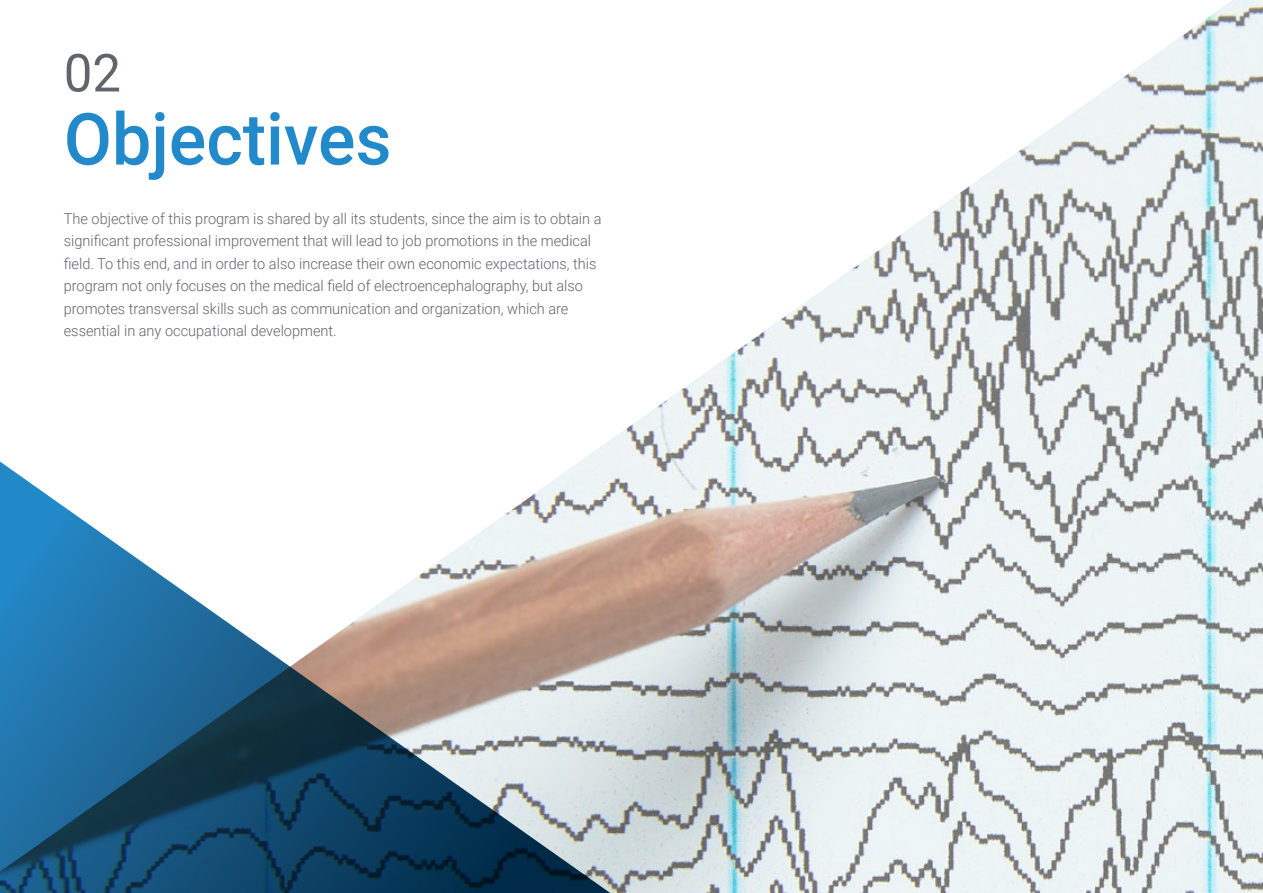
<style>
.page{position:relative;width:1263px;height:893px;background:#fff}
.page>*{position:absolute;margin:0;border:0;box-sizing:border-box;transform-origin:0 0}
.t1{font:500 72px "Roboto";color:#2289ca}
.t2{font:52.5px "Roboto";color:#61646a}
.t3{font:300 15px/22.5px "Roboto";color:#61646a}
</style>
<div class="page">
<img style="left:603px;top:0;width:660px;height:893px">
<svg style="left:0;top:446px;width:640px;height:447px"></svg>
<h2 class="t2" style="left:64px;top:36px;width:59px">02</h2>
<h1 class="t1" style="left:64px;top:89px;width:329px">Objectives</h1>
<p class="t3" style="left:64px;top:207px;width:539px">The objective of this program is shared by all its students, since the aim is to obtain a significant professional improvement that will lead to job promotions in the medical field. To this end, and in order to also increase their own economic expectations, this program not only focuses on the medical field of electroencephalography, but also promotes transversal skills such as communication and organization, which are essential in any occupational development.</p>
</div>
